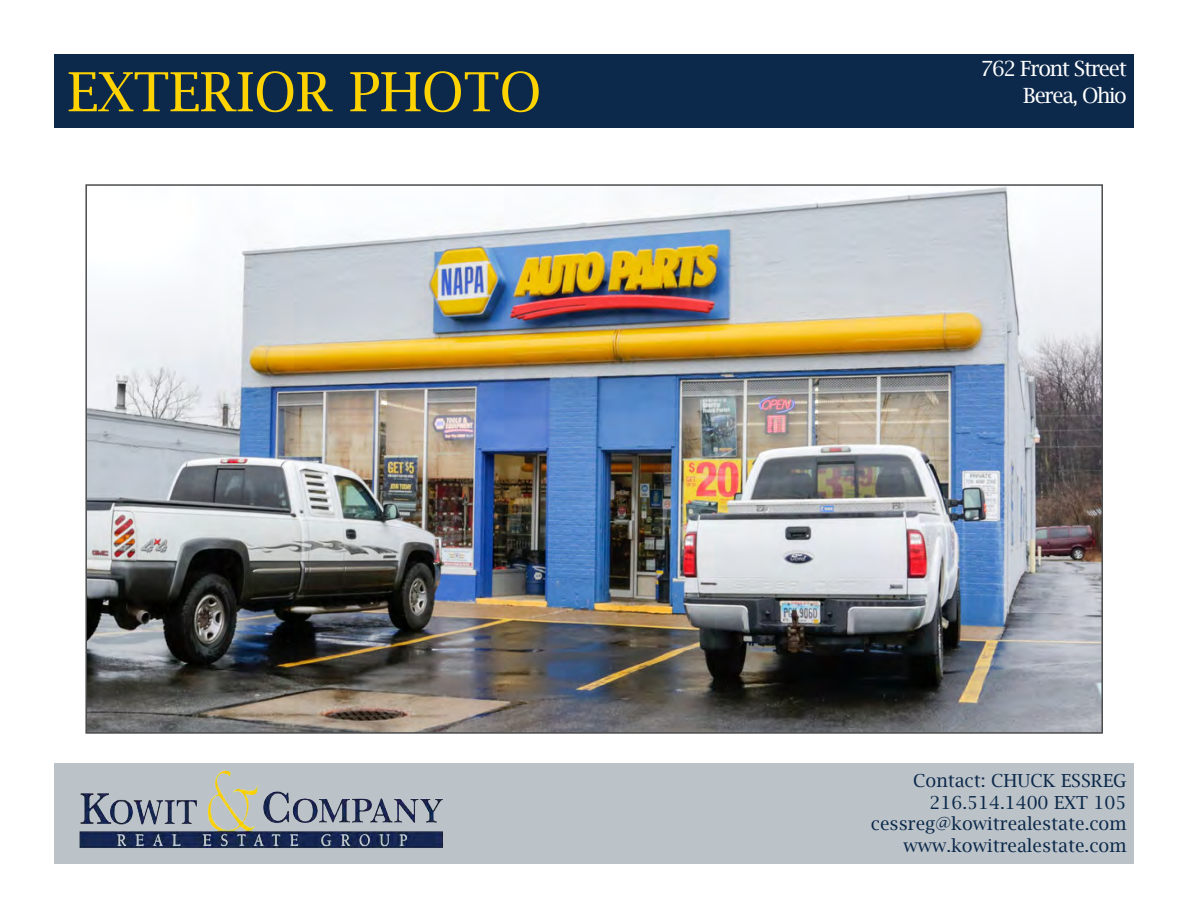
<style>
.page{position:relative;width:1188px;height:918px;background:#fff}
.page>*{position:absolute;margin:0;border:0;box-sizing:border-box;transform-origin:0 0}
.t1{font:54px "Lucida Bright";color:#ffd300}
.t2{font:21px "Lucida Bright";letter-spacing:-.06em;color:#fff}
.t3{font:18px "Lucida Bright";color:#0c294b}
</style>
<div class="page">
<img style="left:88px;top:187px;width:1012px;height:544px">
<div style="left:54px;top:54px;width:1080px;height:73px;background:#0c294b"></div>
<div style="left:54px;top:764px;width:1080px;height:100px;background:#bcc3c8"></div>
<img style="left:79px;top:770px;width:364px;height:78px">
<p class="t1" style="left:68px;top:61px;width:475px">EXTERIOR PHOTO</p>
<p class="t2" style="left:981px;top:57px;width:148px">762 Front Street</p>
<p class="t2" style="left:1023px;top:84px;width:105px">Berea, Ohio</p>
<p class="t3" style="left:913px;top:770px;width:215px">Contact: CHUCK ESSREG</p>
<p class="t3" style="left:930px;top:792px;width:198px">216.514.1400 EXT 105</p>
<p class="t3" style="left:871px;top:814px;width:257px">cessreg@kowitrealestate.com</p>
<p class="t3" style="left:903px;top:835px;width:224px">www.kowitrealestate.com</p>
</div>
